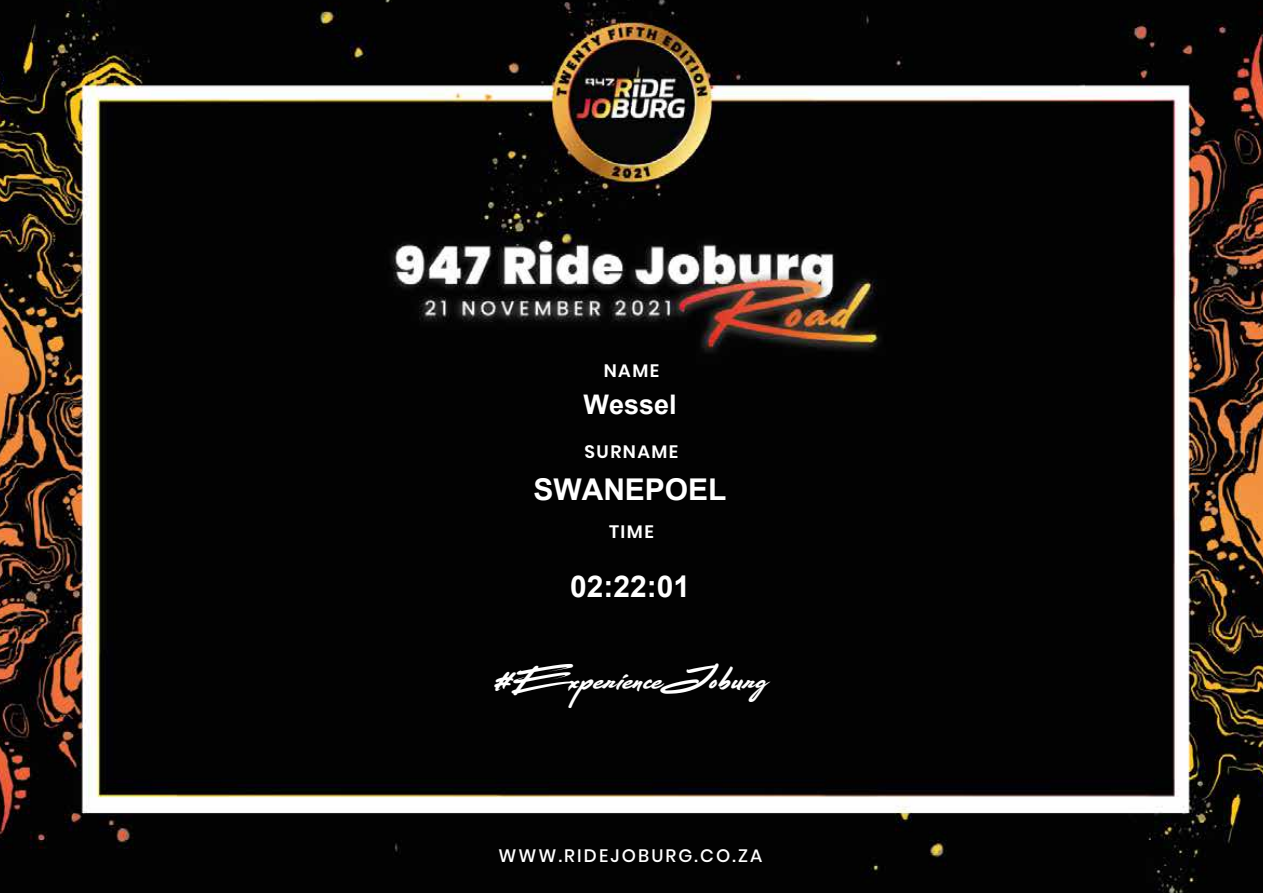
<style>
.page{position:relative;width:1263px;height:893px;background:#fff}
.page>*{position:absolute;margin:0;border:0;box-sizing:border-box;transform-origin:0 0}
.t1{font:700 35.25px "Ready";color:#fff}
.t2{font:700 30px "Arial";color:#fff}
.t3{font:700 27px "Arial";color:#fff}
.t4{font:500 18px "Poppins";letter-spacing:.12em;color:#fff}
.t5{font:600 18px "Poppins";letter-spacing:.08em;color:#fff}
</style>
<div class="page">
<img style="left:0;top:0;width:1263px;height:893px">
<p class="t5" style="left:604px;top:361px;width:57px">NAME</p>
<h3 class="t3" style="left:583px;top:390px;width:94px">Wessel</h3>
<p class="t5" style="left:585px;top:441px;width:95px">SURNAME</p>
<h2 class="t2" style="left:533px;top:473px;width:195px">SWANEPOEL</h2>
<p class="t5" style="left:609px;top:522px;width:46px">TIME</p>
<h2 class="t2" style="left:570px;top:570px;width:122px">02:22:01</h2>
<h1 class="t1" style="left:492px;top:658px;width:276px">#ExperienceJoburg</h1>
<p class="t4" style="left:498px;top:845px;width:265px">WWW.RIDEJOBURG.CO.ZA</p>
</div>
